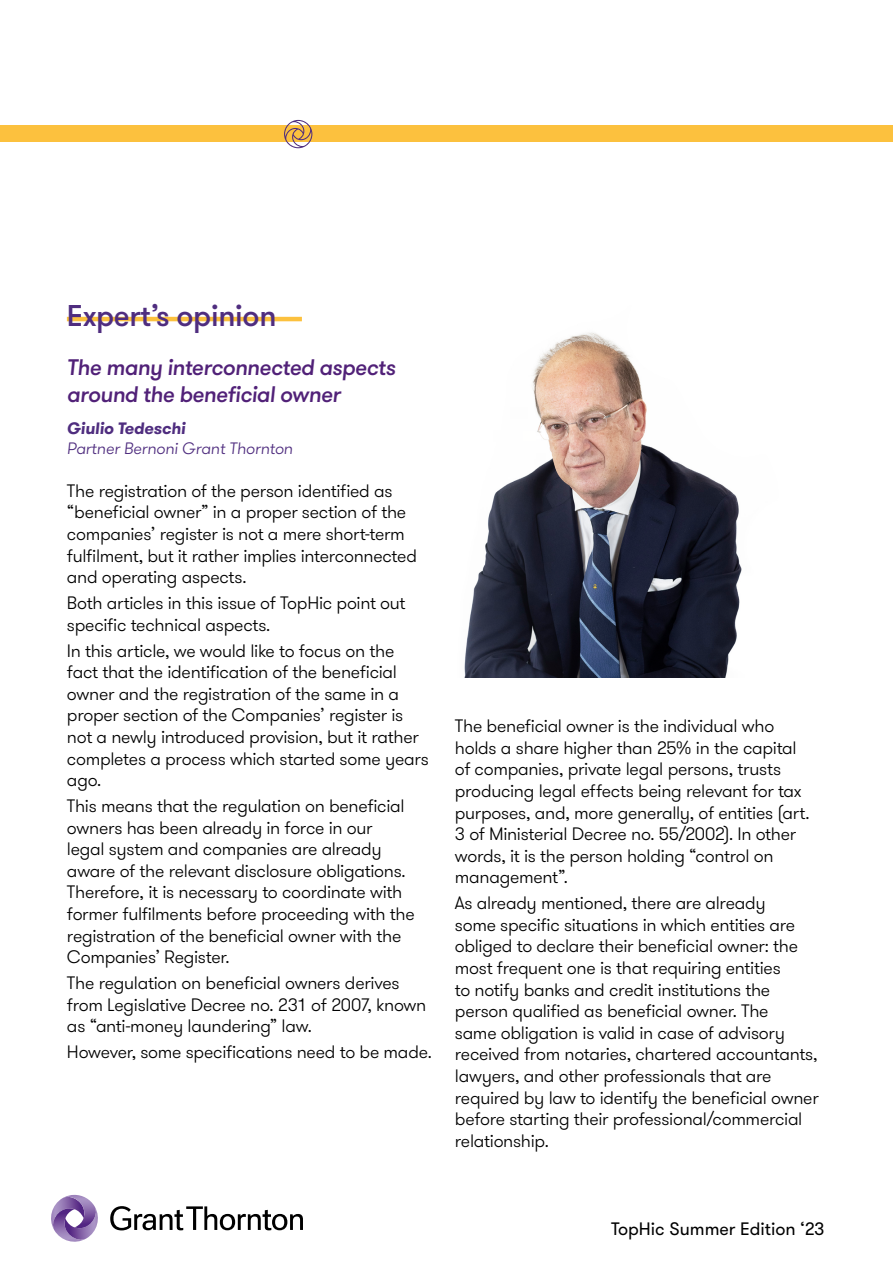
<style>
.page{position:relative;width:893px;height:1263px;background:#fff}
.page>*{position:absolute;margin:0;border:0;box-sizing:border-box;transform-origin:0 0}
.t1{font:500 30px "GT Walsheim Pro Combined";letter-spacing:-.01em;color:#4f2d7f}
.t2{font:italic 22.5px/27px "GT Walsheim Pro C Medium";letter-spacing:-.025em;color:#512178}
.t3{font:300 18px/21.6px "GT Walsheim Pro";letter-spacing:-.015em;color:#000}
.t4{font:18px "GT Walsheim Pro";color:#000}
.t5{font:italic 16.5px "GT Walsheim Pro C Light";letter-spacing:-.01em;color:#4f2d7f}
.t6{font:italic 700 16.5px "GT Walsheim Pro";letter-spacing:-.01em;color:#4f2d7f}
</style>
<div class="page">
<hr style="left:67px;top:317px;width:235px;height:4px;background:#fcc13e">
<div style="left:0;top:125px;width:893px;height:17px;background:#fcc13e"></div>
<svg style="left:284px;top:120px;width:28px;height:28px"></svg>
<img style="left:464px;top:332px;width:278px;height:345px">
<svg style="left:110px;top:1206px;width:193px;height:24px"></svg>
<svg style="left:51px;top:1194px;width:47px;height:48px"></svg>
<h1 class="t1" style="left:67px;top:297px;width:211px">Expert’s opinion</h1>
<p class="t2" style="left:67px;top:354px;width:330px">The many interconnected aspects around the beneficial owner</p>
<p class="t6" style="left:67px;top:418px;width:120px">Giulio Tedeschi</p>
<p class="t5" style="left:67px;top:438px;width:227px">Partner Bernoni Grant Thornton</p>
<p class="t3" style="left:67px;top:480px;width:352px">The registration of the person identified as “beneficial owner” in a proper section of the companies’ register is not a mere short-term fulfilment, but it rather implies interconnected and operating aspects.</p>
<p class="t3" style="left:67px;top:592px;width:340px">Both articles in this issue of TopHic point out specific technical aspects.</p>
<p class="t3" style="left:67px;top:640px;width:363px">In this article, we would like to focus on the fact that the identification of the beneficial owner and the registration of the same in a proper section of the Companies’ register is not a newly introduced provision, but it rather completes a process which started some years ago.</p>
<p class="t3" style="left:67px;top:795px;width:349px">This means that the regulation on beneficial owners has been already in force in our legal system and companies are already aware of the relevant disclosure obligations.<br>Therefore, it is necessary to coordinate with former fulfilments before proceeding with the registration of the beneficial owner with the Companies’ Register.</p>
<p class="t3" style="left:67px;top:972px;width:361px">The regulation on beneficial owners derives from Legislative Decree no. 231 of 2007, known as “anti-money laundering” law.</p>
<p class="t3" style="left:67px;top:1041px;width:366px">However, some specifications need to be made.</p>
<p class="t3" style="left:455px;top:715px;width:356px">The beneficial owner is the individual who holds a share higher than 25% in the capital of companies, private legal persons, trusts producing legal effects being relevant for tax purposes, and, more generally, of entities (art.<br>3 of Ministerial Decree no. 55/2002). In other words, it is the person holding “control on management”.</p>
<p class="t3" style="left:455px;top:892px;width:365px">As already mentioned, there are already<br>some specific situations in which entities are obliged to declare their beneficial owner: the most frequent one is that requiring entities<br>to notify banks and credit institutions the person qualified as beneficial owner. The<br>same obligation is valid in case of advisory received from notaries, chartered accountants, lawyers, and other professionals that are required by law to identify the beneficial owner before starting their professional/commercial relationship.</p>
<p class="t4" style="left:611px;top:1217px;width:215px">TopHic Summer Edition ‘23</p>
</div>
